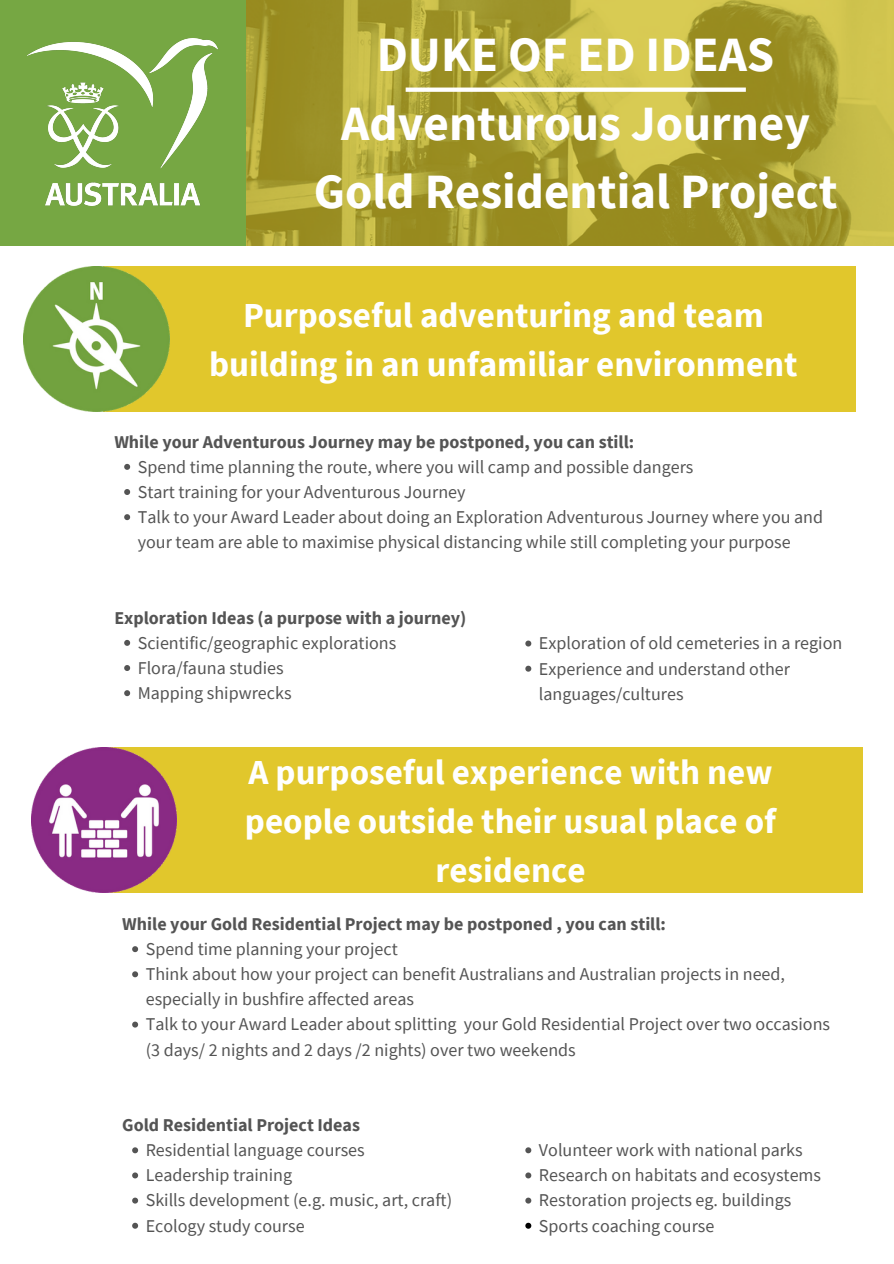
<style>
.page{position:relative;width:894px;height:1264px;background:#fff}
.page>*{position:absolute;margin:0;border:0;box-sizing:border-box;transform-origin:0 0}
.t1{font:700 49.2px/68.7px "Source Sans Pro";color:#fff;text-align:center}
.t2{font:700 35.1px/48.9px "Source Sans Pro";color:#fff;text-align:center}
.t3{font:18px/25.2px "Source Sans Pro";color:#545454}
.t4{font:700 18px "Source Sans Pro";color:#545454}
</style>
<div class="page">
<img style="left:245px;top:0;width:648px;height:245px">
<div style="left:0;top:0;width:245px;height:245px;background:#76a743"></div>
<svg style="left:405px;top:87px;width:340px;height:5px"></svg>
<div style="left:104px;top:266px;width:751px;height:146px;background:#e1c72c"></div>
<img style="left:24px;top:266px;width:145px;height:146px">
<svg style="left:124px;top:464px;width:6px;height:6px"></svg>
<svg style="left:124px;top:489px;width:6px;height:6px"></svg>
<svg style="left:124px;top:514px;width:6px;height:6px"></svg>
<svg style="left:124px;top:640px;width:6px;height:6px"></svg>
<svg style="left:124px;top:665px;width:6px;height:6px"></svg>
<svg style="left:124px;top:690px;width:6px;height:6px"></svg>
<div style="left:111px;top:747px;width:751px;height:146px;background:#e1c72c"></div>
<img style="left:31px;top:747px;width:145px;height:145px">
<svg style="left:132px;top:946px;width:6px;height:6px"></svg>
<svg style="left:132px;top:971px;width:6px;height:6px"></svg>
<svg style="left:132px;top:1021px;width:6px;height:6px"></svg>
<svg style="left:132px;top:1147px;width:6px;height:6px"></svg>
<svg style="left:132px;top:1172px;width:6px;height:6px"></svg>
<svg style="left:132px;top:1197px;width:6px;height:6px"></svg>
<svg style="left:132px;top:1222px;width:6px;height:6px"></svg>
<svg style="left:525px;top:1147px;width:6px;height:6px"></svg>
<svg style="left:525px;top:1172px;width:6px;height:6px"></svg>
<svg style="left:525px;top:1197px;width:6px;height:6px"></svg>
<svg style="left:525px;top:1222px;width:6px;height:6px"></svg>
<img style="left:27px;top:38px;width:191px;height:168px">
<svg style="left:525px;top:640px;width:6px;height:6px"></svg>
<svg style="left:525px;top:665px;width:6px;height:6px"></svg>
<h1 class="t1" style="left:314px;top:19px;width:525px">DUKE OF ED IDEAS<br>Adventurous Journey<br>Gold Residential Project</h1>
<h2 class="t2" style="left:209px;top:290px;width:590px">Purposeful adventuring and team building in an unfamiliar environment</h2>
<p class="t4" style="left:114px;top:430px;width:521px">While your Adventurous Journey may be postponed, you can still:</p>
<p class="t3" style="left:138px;top:453px;width:686px">Spend time planning the route, where you will camp and possible dangers<br>Start training for your Adventurous Journey<br>Talk to your Award Leader about doing an Exploration Adventurous Journey where you and your team are able to maximise physical distancing while still completing your purpose</p>
<p class="t4" style="left:114px;top:606px;width:353px">Exploration Ideas (a purpose with a journey)</p>
<p class="t3" style="left:138px;top:629px;width:260px">Scientific/geographic explorations<br>Flora/fauna studies<br>Mapping shipwrecks</p>
<p class="t3" style="left:538px;top:630px;width:305px">Exploration of old cemeteries in a region<br>Experience and understand other languages/cultures</p>
<h2 class="t2" style="left:245px;top:747px;width:532px">A purposeful experience with new people outside their usual place of residence</h2>
<p class="t4" style="left:122px;top:912px;width:545px">While your Gold Residential Project may be postponed , you can still:</p>
<p class="t3" style="left:146px;top:936px;width:685px">Spend time planning your project<br>Think about how your project can benefit Australians and Australian projects in need, especially in bushfire affected areas<br>Talk to your Award Leader about splitting your Gold Residential Project over two occasions (3 days/ 2 nights and 2 days /2 nights) over two weekends</p>
<p class="t4" style="left:122px;top:1113px;width:239px">Gold Residential Project Ideas</p>
<p class="t3" style="left:146px;top:1137px;width:308px">Residential language courses<br>Leadership training<br>Skills development (e.g. music, art, craft)<br>Ecology study course</p>
<p class="t3" style="left:538px;top:1137px;width:283px">Volunteer work with national parks Research on habitats and ecosystems Restoration projects eg. buildings Sports coaching course</p>
</div>
